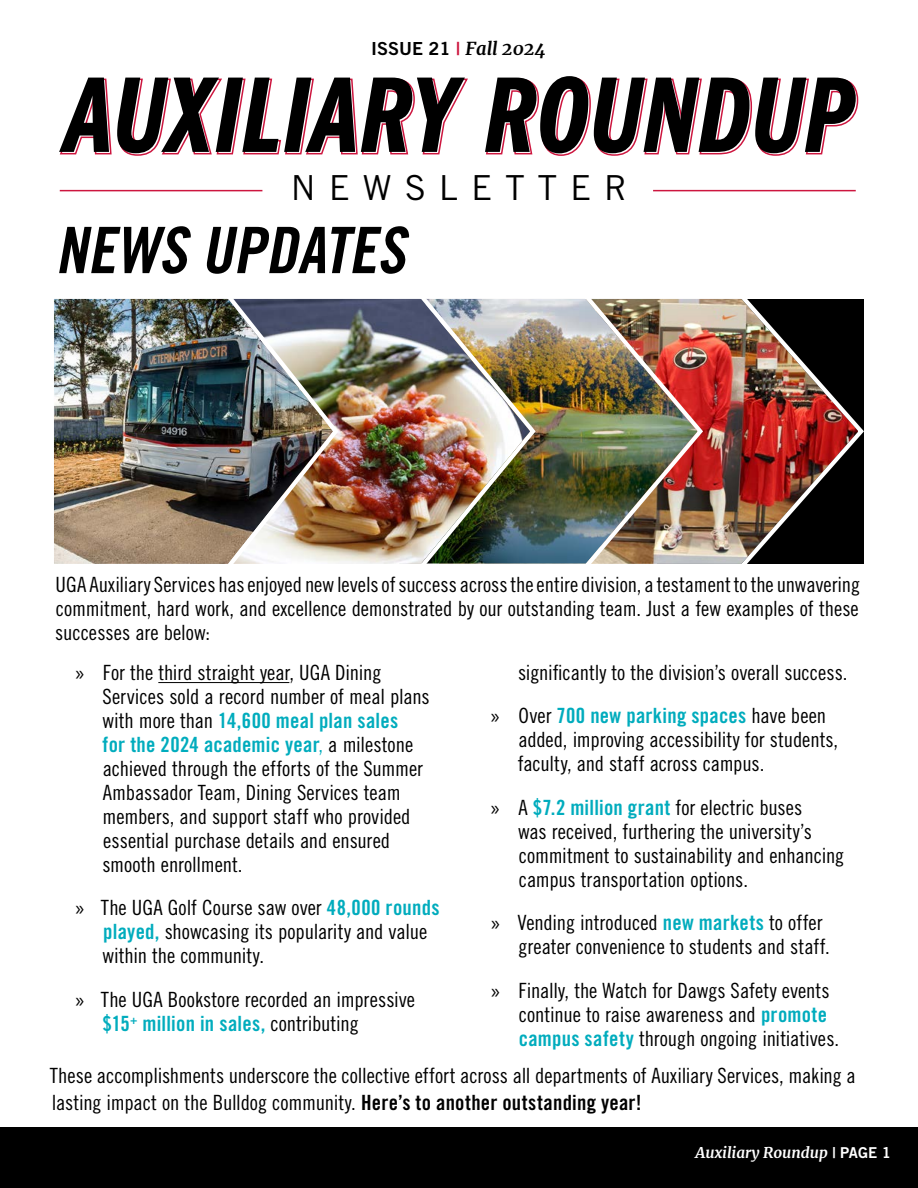
<style>
.page{position:relative;width:918px;height:1188px;background:#fff}
.page>*{position:absolute;margin:0;border:0;box-sizing:border-box;transform-origin:0 0}
.t1{font:italic 64.05px "Trade Gothic LT Std Bd Cn 20";color:#000}
.t2{font:34.5px "Trade Gothic LT Std";letter-spacing:.38em;color:#000}
.t3{font:21px/24px "Trade Gothic LT Std Cn 18";letter-spacing:-.005em;color:#000}
.t4{font:21px/24px "Trade Gothic LT Std Bd Cn 20";letter-spacing:.01em;color:#00acbd}
.t5{font:italic 700 18px "Merriweather";color:#000}
.t6{font:italic 700 15px "Merriweather";color:#fff}
.s1{font-family:"Trade Gothic LT Std Bd 2";font-weight:400;font-style:normal}
.s2{font-family:"Trade Gothic LT Std Bd 2";font-weight:400;font-style:normal;color:#cd163f}
.s3{font-family:"Myriad Pro"}
.s4{font-family:"Trade Gothic LT Std Cn 18";color:#000}
.s5{font-family:"Trade Gothic LT Std Cn 18"}
.s6{font-family:"Trade Gothic LT Std Bd Cn 20";color:#00acbd}
.s7{font-family:"Myriad Pro";color:#000}
.s8{font-family:"Trade Gothic LT Std Bd Cn 20"}
</style>
<div class="page">
<svg style="left:59px;top:89px;width:800px;height:67px"></svg>
<svg style="left:59px;top:76px;width:797px;height:77px"></svg>
<hr style="left:60px;top:190px;width:202px;height:1px;background:#cd163f">
<hr style="left:653px;top:190px;width:203px;height:1px;background:#cd163f">
<hr style="left:158px;top:682px;width:131px;height:1px;background:#000">
<div style="left:0;top:1127px;width:918px;height:61px;background:#000"></div>
<img style="left:706px;top:299px;width:158px;height:265px">
<img style="left:539px;top:298px;width:167px;height:266px">
<img style="left:342px;top:298px;width:197px;height:266px">
<img style="left:54px;top:298px;width:288px;height:266px">
<p class="t5" style="left:371px;top:36px;width:176px"><span class="s1">ISSUE 21</span> <span class="s2">|</span> Fall 2024</p>
<h2 class="t2" style="left:291px;top:167px;width:338px">NEWSLETTER</h2>
<h1 class="t1" style="left:55px;top:211px;width:365px">NEWS UPDATES</h1>
<p class="t3" style="left:55px;top:573px;width:806px;text-align:justify">UGA Auxiliary Services has enjoyed new levels of success across the entire division, a testament to the unwavering commitment, hard work, and excellence demonstrated by our outstanding team. Just a few examples of these successes are below:</p>
<p class="t3" style="left:103px;top:660px;width:329px;text-indent:-27px"><span class="s3">»</span> For the third straight year, UGA Dining<br>Services sold a record number of meal plans</p>
<p class="t4" style="left:102px;top:708px;width:312px"><span class="s4">with more than</span> 14,600 meal plan sales for the 2024 academic year<span class="s5">,</span> <span class="s4">a milestone</span></p>
<p class="t3" style="left:102px;top:756px;width:322px">achieved through the efforts of the Summer Ambassador Team, Dining Services team members, and support staff who provided essential purchase details and ensured smooth enrollment.</p>
<p class="t3" style="left:102px;top:895px;width:339px;text-indent:-27px"><span class="s3">»</span> The UGA Golf Course saw over <span class="s6">48,000 rounds played,</span> showcasing its popularity and value within the community.</p>
<p class="t3" style="left:75px;top:987px;width:341px"><span class="s3">»</span> The UGA Bookstore recorded an impressive</p>
<p class="t4" style="left:102px;top:1011px;width:258px">$15<sup>+</sup> million in sales, <span class="s4">contributing</span></p>
<p class="t3" style="left:518px;top:660px;width:331px">significantly to the division’s overall success.</p>
<p class="t4" style="left:491px;top:703px;width:337px"><span class="s7">»</span> <span class="s4">Over</span> 700 new parking spaces <span class="s4">have been</span></p>
<p class="t3" style="left:518px;top:727px;width:322px">added, improving accessibility for students, faculty, and staff across campus.</p>
<p class="t3" style="left:518px;top:795px;width:328px;text-indent:-27px"><span class="s3">»</span> A <span class="s6">$7.2 million grant</span> for electric buses<br>was received, furthering the university’s commitment to sustainability and enhancing campus transportation options.</p>
<p class="t3" style="left:518px;top:910px;width:313px;text-indent:-27px"><span class="s3">»</span> Vending introduced <span class="s6">new markets</span> to offer greater convenience to students and staff.</p>
<p class="t3" style="left:519px;top:978px;width:322px;text-indent:-28px"><span class="s3">»</span> Finally, the Watch for Dawgs Safety events continue to raise awareness and <span class="s6">promote campus safety</span> through ongoing initiatives.</p>
<p class="t3" style="left:50px;top:1062px;width:807px;line-height:27px">These accomplishments underscore the collective effort across all departments of Auxiliary Services, making a lasting impact on the Bulldog community. <span class="s8">Here’s to another outstanding year!</span></p>
<p class="t6" style="left:696px;top:1142px;width:197px">Auxiliary Roundup <span class="s1">| PAGE 1</span></p>
</div>
